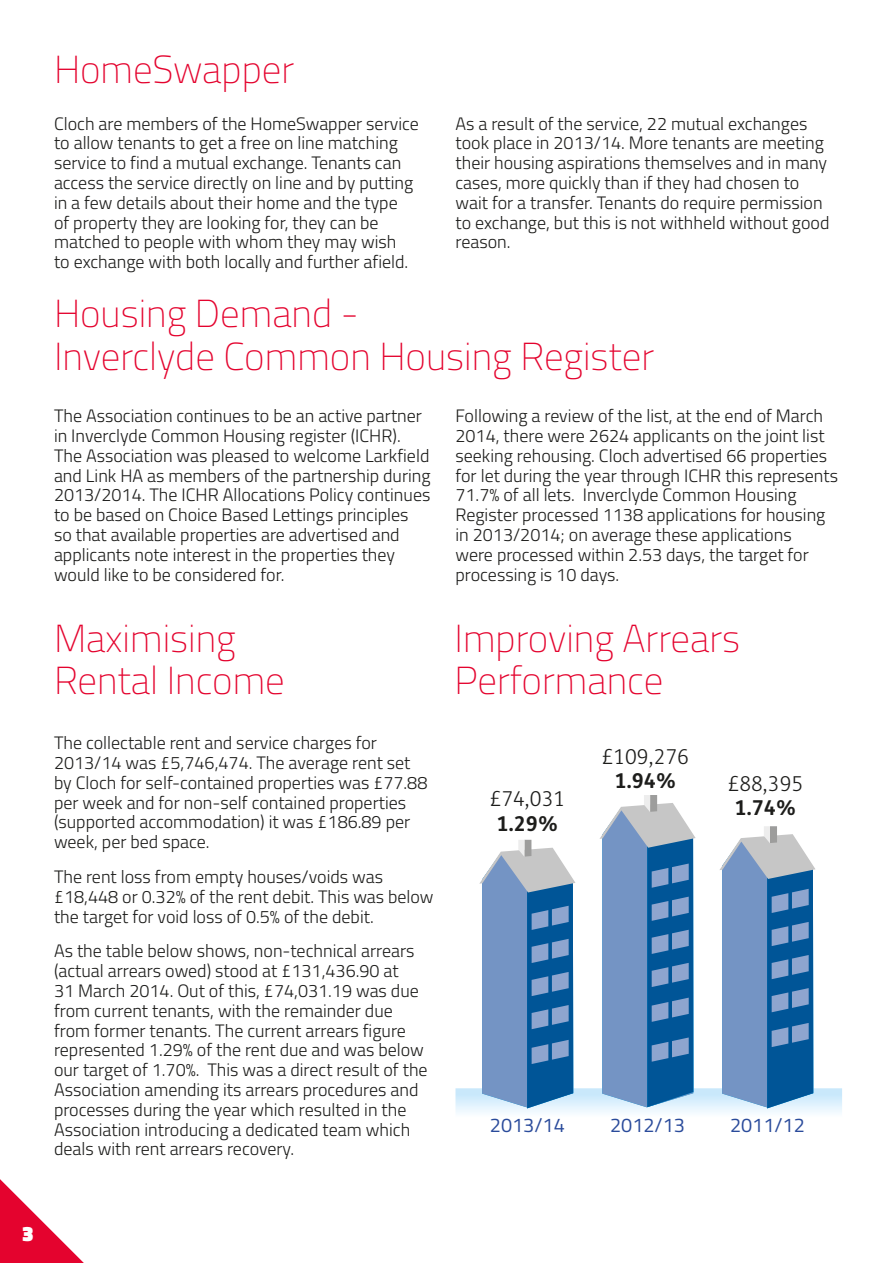
<style>
.page{position:relative;width:893px;height:1263px;background:#fff}
.page>*{position:absolute;margin:0;border:0;box-sizing:border-box;transform-origin:0 0}
.t1{font:100 39px/42.9px "Titillium";color:#e4032e}
.t2{font:900 21px "Titillium";color:#fff}
.t3{font:300 20.55px "FS Me";color:#1d1d1b}
.t4{font:700 20.55px "FS Me";color:#1d1d1b}
.t5{font:19.8px "Titillium";color:#2a4b9b}
.t6{font:300 18px/19.8px "Titillium";color:#1d1d1b}
</style>
<div class="page">
<svg style="left:0;top:1179px;width:84px;height:84px"></svg>
<svg style="left:455px;top:795px;width:387px;height:318px"></svg>
<h1 class="t1" style="left:54px;top:46px;width:242px">HomeSwapper</h1>
<p class="t6" style="left:54px;top:112px;width:366px">Cloch are members of the HomeSwapper service to allow tenants to get a free on line matching service to find a mutual exchange. Tenants can access the service directly on line and by putting in a few details about their home and the type<br>of property they are looking for, they can be matched to people with whom they may wish<br>to exchange with both locally and further afield.</p>
<p class="t6" style="left:455px;top:112px;width:375px">As a result of the service, 22 mutual exchanges took place in 2013/14. More tenants are meeting their housing aspirations themselves and in many cases, more quickly than if they had chosen to wait for a transfer. Tenants do require permission to exchange, but this is not withheld without good reason.</p>
<h1 class="t1" style="left:54px;top:290px;width:602px">Housing Demand -<br>Inverclyde Common Housing Register</h1>
<p class="t6" style="left:54px;top:405px;width:378px">The Association continues to be an active partner in Inverclyde Common Housing register (ICHR).<br>The Association was pleased to welcome Larkfield and Link HA as members of the partnership during 2013/2014. The ICHR Allocations Policy continues to be based on Choice Based Lettings principles so that available properties are advertised and applicants note interest in the properties they would like to be considered for.</p>
<p class="t6" style="left:455px;top:405px;width:384px">Following a review of the list, at the end of March 2014, there were 2624 applicants on the joint list seeking rehousing. Cloch advertised 66 properties for let during the year through ICHR this represents 71.7% of all lets. Inverclyde Common Housing Register processed 1138 applications for housing in 2013/2014; on average these applications<br>were processed within 2.53 days, the target for processing is 10 days.</p>
<h1 class="t1" style="left:54px;top:615px;width:232px">Maximising<br>Rental Income</h1>
<h1 class="t1" style="left:454px;top:615px;width:287px">Improving Arrears<br>Performance</h1>
<p class="t6" style="left:54px;top:732px;width:375px">The collectable rent and service charges for 2013/14 was £5,746,474. The average rent set by Cloch for self-contained properties was £77.88 per week and for non-self contained properties (supported accommodation) it was £186.89 per week, per bed space.</p>
<p class="t6" style="left:54px;top:866px;width:381px">The rent loss from empty houses/voids was £18,448 or 0.32% of the rent debit. This was below the target for void loss of 0.5% of the debit.</p>
<p class="t6" style="left:54px;top:940px;width:375px">As the table below shows, non-technical arrears (actual arrears owed) stood at £131,436.90 at<br>31 March 2014. Out of this, £74,031.19 was due from current tenants, with the remainder due from former tenants. The current arrears figure represented 1.29% of the rent due and was below our target of 1.70%. This was a direct result of the Association amending its arrears procedures and processes during the year which resulted in the Association introducing a dedicated team which deals with rent arrears recovery.</p>
<p class="t3" style="left:490px;top:787px;width:77px">£74,031</p>
<p class="t4" style="left:497px;top:810px;width:63px">1.29%</p>
<p class="t3" style="left:602px;top:745px;width:89px">£109,276</p>
<p class="t4" style="left:615px;top:768px;width:63px">1.94%</p>
<p class="t3" style="left:728px;top:772px;width:77px">£88,395</p>
<p class="t4" style="left:735px;top:795px;width:63px">1.74%</p>
<p class="t5" style="left:490px;top:1111px;width:76px">2013/14</p>
<p class="t5" style="left:610px;top:1111px;width:76px">2012/13</p>
<p class="t5" style="left:730px;top:1111px;width:76px">2011/12</p>
<p class="t2" style="left:22px;top:1218px;width:13px">3</p>
</div>
